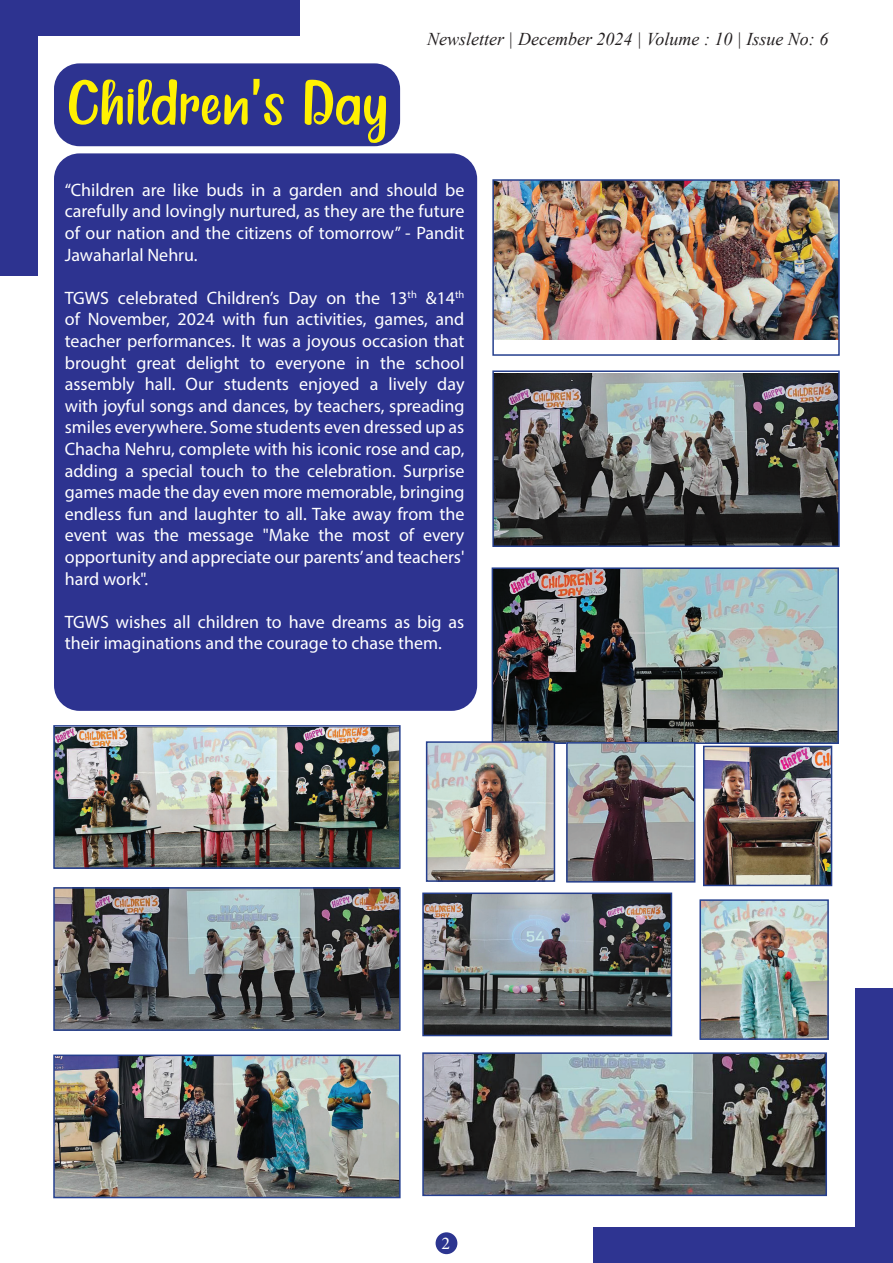
<style>
.page{position:relative;width:893px;height:1263px;background:#fff}
.page>*{position:absolute;margin:0;border:0;box-sizing:border-box;transform-origin:0 0}
.t1{font:64.5px "Summerbee";color:#fff101}
.t2{font:18px/21.6px "Myriad Pro";color:#fff;text-align:justify}
.t3{font:italic 18px "Times New Roman";color:#231f20}
.t4{font:18px "Minion Pro";color:#fff}
.s1{font-family:"Roboto";font-stretch:condensed}
</style>
<div class="page">
<div style="left:0;top:1px;width:300px;height:35px;background:#2d3390"></div>
<div style="left:0;top:35px;width:37px;height:241px;background:#2d3390"></div>
<div style="left:593px;top:1228px;width:300px;height:35px;background:#2e3491"></div>
<div style="left:856px;top:988px;width:37px;height:240px;background:#2e3491"></div>
<hr style="left:0;top:1228px;width:1px;height:35px;background:#2e3491">
<hr style="left:0;top:988px;width:1px;height:240px;background:#2e3491">
<div style="left:436px;top:1232px;width:21px;height:22px;background:#2c3590;border-radius:50%"></div>
<div style="left:54px;top:153px;width:423px;height:558px;background:#2d3390;border-radius:25px"></div>
<div style="left:54px;top:63px;width:346px;height:83px;background:#2d3390;border-radius:26px"></div>
<img style="left:495px;top:182px;width:342px;height:157px">
<div style="left:492px;top:179px;width:348px;height:177px;border:2px solid #253f8e"></div>
<img style="left:495px;top:373px;width:342px;height:171px">
<div style="left:492px;top:370px;width:348px;height:177px;border:2px solid #253f8e"></div>
<img style="left:495px;top:570px;width:341px;height:171px">
<div style="left:492px;top:567px;width:347px;height:177px;border:2px solid #253f8e"></div>
<img style="left:429px;top:744px;width:123px;height:135px">
<div style="left:426px;top:741px;width:129px;height:141px;border:2px solid #253f8e"></div>
<img style="left:569px;top:745px;width:123px;height:134px">
<div style="left:566px;top:742px;width:129px;height:140px;border:2px solid #253f8e"></div>
<img style="left:706px;top:749px;width:123px;height:134px">
<div style="left:703px;top:746px;width:129px;height:140px;border:2px solid #253f8e"></div>
<img style="left:702px;top:902px;width:124px;height:135px">
<div style="left:699px;top:899px;width:130px;height:141px;border:2px solid #253f8e"></div>
<img style="left:56px;top:728px;width:342px;height:138px">
<div style="left:53px;top:725px;width:348px;height:144px;border:2px solid #253f8e"></div>
<img style="left:56px;top:890px;width:342px;height:138px">
<div style="left:53px;top:887px;width:348px;height:144px;border:2px solid #253f8e"></div>
<img style="left:425px;top:895px;width:244px;height:138px">
<div style="left:422px;top:892px;width:250px;height:144px;border:2px solid #253f8e"></div>
<img style="left:56px;top:1057px;width:342px;height:138px">
<div style="left:53px;top:1054px;width:348px;height:144px;border:2px solid #253f8e"></div>
<img style="left:425px;top:1055px;width:399px;height:138px">
<div style="left:422px;top:1052px;width:405px;height:144px;border:2px solid #253f8e"></div>
<h1 class="t1" style="left:67px;top:66px;width:322px">Children<span class="s1">'</span>s Day</h1>
<p class="t3" style="left:427px;top:26px;width:403px">Newsletter | December 2024 | Volume : 10 | Issue No: 6</p>
<p class="t2" style="left:65px;top:179px;width:401px">“Children are like buds in a garden and should be carefully and lovingly nurtured, as they are the future of our nation and the citizens of tomorrow” - Pandit Jawaharlal Nehru.</p>
<p class="t2" style="left:65px;top:287px;width:401px">TGWS celebrated Children’s Day on the 13<sup>th</sup> &amp;14<sup>th </sup>of November, 2024 with fun activities, games, and teacher performances. It was a joyous occasion that brought great delight to everyone in the school assembly hall. Our students enjoyed a lively day with joyful songs and dances, by teachers, spreading smiles everywhere. Some students even dressed up as Chacha Nehru, complete with his iconic rose and cap, adding a special touch to the celebration. Surprise games made the day even more memorable, bringing endless fun and laughter to all. Take away from the event was the message "Make the most of every opportunity and appreciate our parents’ and teachers' hard work".</p>
<p class="t2" style="left:65px;top:611px;width:401px">TGWS wishes all children to have dreams as big as their imaginations and the courage to chase them.</p>
<p class="t4" style="left:442px;top:1231px;width:10px">2</p>
</div>
